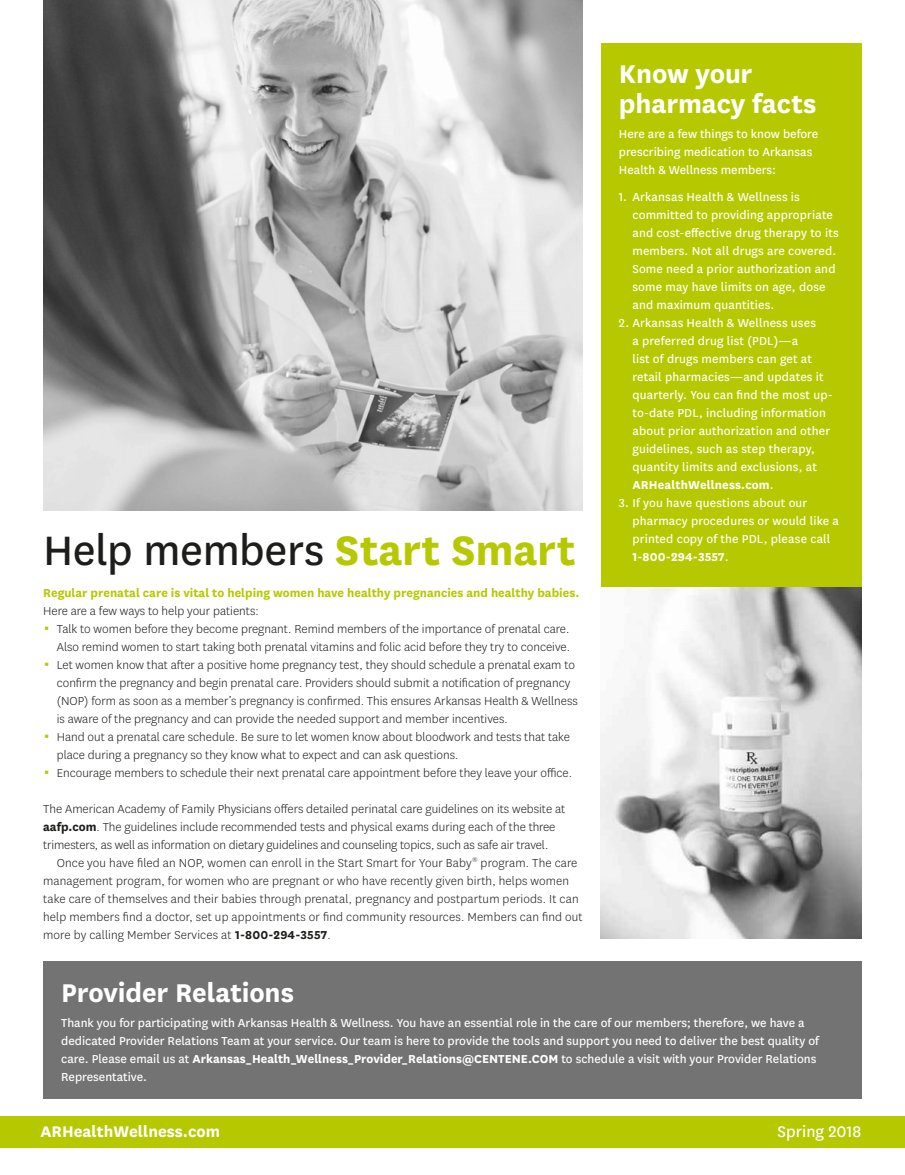
<style>
.page{position:relative;width:905px;height:1175px;background:#fff}
.page>*{position:absolute;margin:0;border:0;box-sizing:border-box;transform-origin:0 0}
.t1{font:48px "Centene Sans";letter-spacing:-.01em;color:#1d1d1b}
.t2{font:700 30px/30px "Centene Sans";letter-spacing:-.005em;color:#fff}
.t3{font:700 18px "Centene Sans";color:#fff}
.t4{font:18px "Centene Sans";color:#fff}
.t5{font:300 13.5px/18px "Centene Sans";color:#1d1d1b}
.t6{font:13.5px/18px "Centene Sans";letter-spacing:.005em;color:#fff}
.t7{font:700 13.5px/18px "Centene Sans";color:#b6c900}
.s1{font-weight:700;color:#b6c900}
.s2{font-weight:300;color:#1d1d1b}
.s3{font-weight:700}
</style>
<div class="page">
<img style="left:43px;top:0;width:540px;height:510px">
<img style="left:601px;top:586px;width:260px;height:352px">
<div style="left:601px;top:43px;width:260px;height:543px;background:#b6c900"></div>
<div style="left:43px;top:961px;width:818px;height:137px;background:#747373"></div>
<div style="left:0;top:1116px;width:905px;height:31px;background:#b6c900"></div>
<h2 class="t1" style="left:43px;top:518px;width:534px">Help members <span class="s1">Start Smart</span></h2>
<p class="t7" style="left:43px;top:582px;width:537px">Regular prenatal care is vital to helping women have healthy pregnancies and healthy babies.<br><span class="s2">Here are a few ways to help your patients:</span></p>
<p class="t5" style="left:57px;top:619px;width:515px">Talk to women before they become pregnant. Remind members of the importance of prenatal care.<br>Also remind women to start taking both prenatal vitamins and folic acid before they try to conceive.</p>
<p class="t5" style="left:57px;top:655px;width:522px">Let women know that after a positive home pregnancy test, they should schedule a prenatal exam to confirm the pregnancy and begin prenatal care. Providers should submit a notification of pregnancy (NOP) form as soon as a member’s pregnancy is confirmed. This ensures Arkansas Health &amp; Wellness is aware of the pregnancy and can provide the needed support and member incentives.</p>
<p class="t5" style="left:57px;top:727px;width:515px">Hand out a prenatal care schedule. Be sure to let women know about bloodwork and tests that take place during a pregnancy so they know what to expect and can ask questions.</p>
<p class="t5" style="left:57px;top:763px;width:517px">Encourage members to schedule their next prenatal care appointment before they leave your office.</p>
<p class="t5" style="left:43px;top:799px;width:523px">The American Academy of Family Physicians offers detailed perinatal care guidelines on its website at <span class="s3">aafp.com</span>. The guidelines include recommended tests and physical exams during each of the three trimesters, as well as information on dietary guidelines and counseling topics, such as safe air travel.</p>
<p class="t5" style="left:43px;top:853px;width:541px;text-indent:14px">Once you have filed an NOP, women can enroll in the Start Smart for Your Baby<sup>®</sup> program. The care management program, for women who are pregnant or who have recently given birth, helps women take care of themselves and their babies through prenatal, pregnancy and postpartum periods. It can help members find a doctor, set up appointments or find community resources. Members can find out more by calling Member Services at <span class="s3">1-800-294-3557</span>.</p>
<h2 class="t2" style="left:619px;top:57px;width:199px">Know your pharmacy facts</h2>
<p class="t6" style="left:619px;top:124px;width:201px">Here are a few things to know before prescribing medication to Arkansas<br>Health &amp; Wellness members:</p>
<p class="t6" style="left:632px;top:187px;width:208px;text-indent:-14px">1. Arkansas Health &amp; Wellness is committed to providing appropriate and cost-effective drug therapy to its members. Not all drugs are covered.<br>Some need a prior authorization and some may have limits on age, dose and maximum quantities.</p>
<p class="t6" style="left:632px;top:313px;width:202px;text-indent:-14px">2. Arkansas Health &amp; Wellness uses<br>a preferred drug list (PDL)—a<br>list of drugs members can get at retail pharmacies—and updates it quarterly. You can find the most up&shy;to-date PDL, including information about prior authorization and other guidelines, such as step therapy, quantity limits and exclusions, at <span class="s3">ARHealthWellness.com</span>.</p>
<p class="t6" style="left:632px;top:493px;width:208px;text-indent:-14px">3. If you have questions about our pharmacy procedures or would like a printed copy of the PDL, please call<br><span class="s3">1-800-294-3557</span>.</p>
<h2 class="t2" style="left:61px;top:975px;width:234px">Provider Relations</h2>
<p class="t6" style="left:61px;top:1012px;width:759px">Thank you for participating with Arkansas Health &amp; Wellness. You have an essential role in the care of our members; therefore, we have a dedicated Provider Relations Team at your service. Our team is here to provide the tools and support you need to deliver the best quality of care. Please email us at <span class="s3">Arkansas_Health_Wellness_Provider_Relations@CENTENE.COM</span> to schedule a visit with your Provider Relations Representative.</p>
<p class="t3" style="left:41px;top:1118px;width:181px">ARHealthWellness.com</p>
<h3 class="t4" style="left:777px;top:1119px;width:85px">Spring 2018</h3>
</div>
